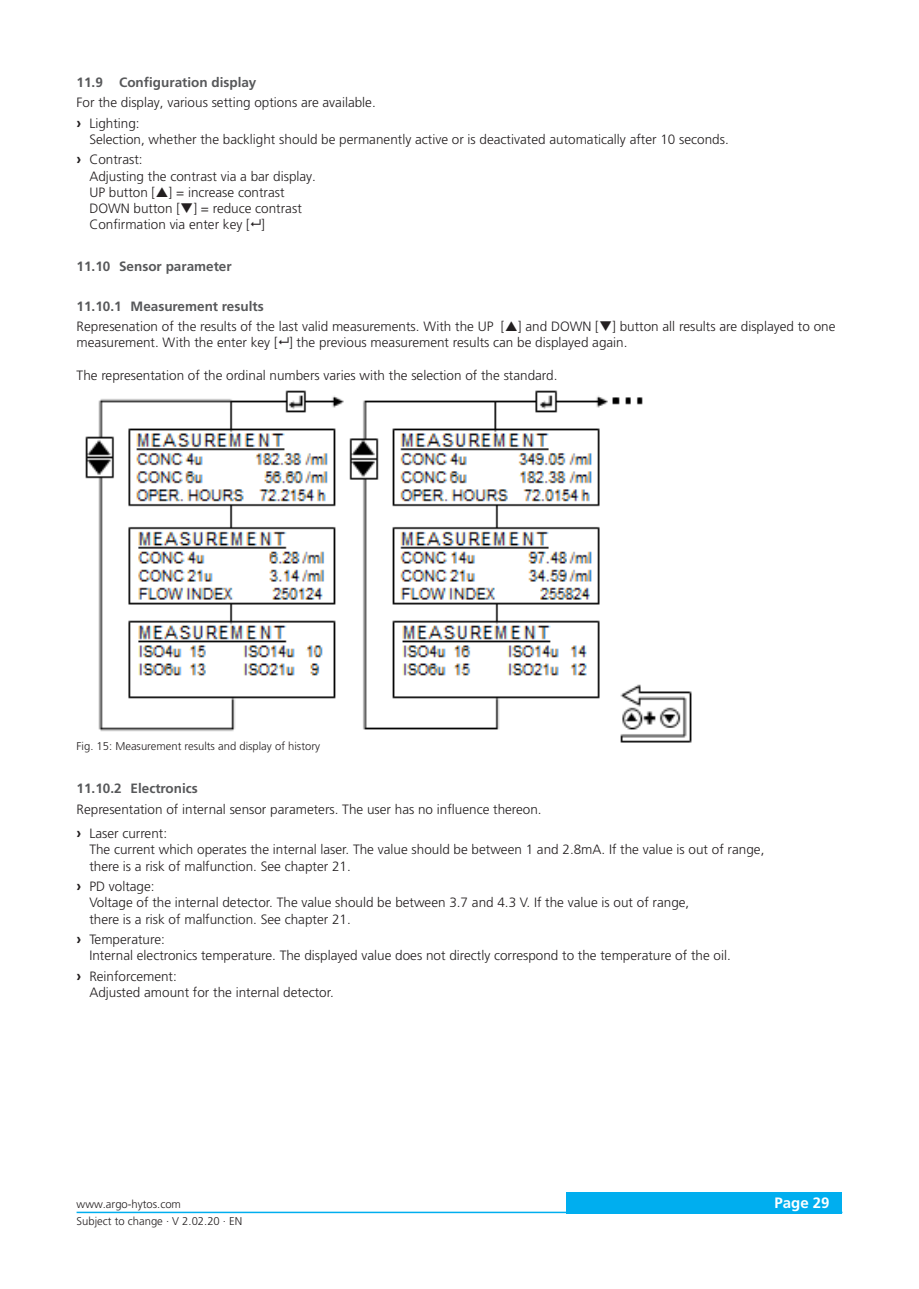
<style>
.page{position:relative;width:919px;height:1289px;background:#fff}
.page>*{position:absolute;margin:0;border:0;box-sizing:border-box;transform-origin:0 0}
.t1{font:700 15px "Frutiger LT Pro";color:#fff}
._06_Copytext{font:300 13.5px/16.2px "Frutiger LT Pro";color:#231f20}
.Überschrift_3{font:700 13.5px "Frutiger LT Pro";color:#57585a}
.Überschrift_3-2{font:300 13.5px "Frutiger LT Pro";color:#231f20}
._08_Legend{font:300 11.25px "Frutiger LT Pro";color:#231f20}
.s1{font-weight:700;font-size:15px}
</style>
<div class="page">
<div style="left:566px;top:1191px;width:276px;height:22px;background:#00aeef"></div>
<hr style="left:77px;top:1211px;width:765px;height:2px;background:#00aeef">
<img style="left:85px;top:390px;width:607px;height:353px">
<p class="Überschrift_3" style="left:77px;top:74px;width:181px">11.9 Configuration display</p>
<p class="_06_Copytext" style="left:77px;top:94px;width:301px">For the display, various setting options are available.</p>
<p class="_06_Copytext" style="left:89px;top:115px;width:641px;text-indent:-13px"><span class="s1">›</span> Lighting:<br>Selection, whether the backlight should be permanently active or is deactivated automatically after 10 seconds.</p>
<p class="_06_Copytext" style="left:89px;top:152px;width:228px;text-indent:-13px"><span class="s1">›</span> Contrast:<br>Adjusting the contrast via a bar display.<br>UP button [ ] = increase contrast<br>DOWN button [❑] = reduce contrast<br>Confirmation via enter key [ ]</p>
<p class="Überschrift_3" style="left:77px;top:258px;width:157px">11.10 Sensor parameter</p>
<p class="Überschrift_3" style="left:77px;top:298px;width:189px">11.10.1 Measurement results</p>
<p class="_06_Copytext" style="left:77px;top:318px;width:760px">Represenation of the results of the last valid measurements. With the UP [ ] and DOWN [❑] button all results are displayed to one measurement. With the enter key [ ] the previous measurement results can be displayed again.</p>
<p class="_06_Copytext" style="left:77px;top:367px;width:482px">The representation of the ordinal numbers varies with the selection of the standard.</p>
<p class="_08_Legend" style="left:77px;top:740px;width:245px">Fig. 15: Measurement results and display of history</p>
<p class="Überschrift_3" style="left:77px;top:780px;width:123px">11.10.2 Electronics</p>
<p class="Überschrift_3-2" style="left:77px;top:801px;width:466px">Representation of internal sensor parameters. The user has no influence thereon.</p>
<p class="_06_Copytext" style="left:89px;top:825px;width:676px;text-indent:-13px"><span class="s1">›</span> Laser current:<br>The current which operates the internal laser. The value should be between 1 and 2.8mA. If the value is out of range, there is a risk of malfunction. See chapter 21.</p>
<p class="_06_Copytext" style="left:89px;top:878px;width:601px;text-indent:-13px"><span class="s1">›</span> PD voltage:<br>Voltage of the internal detector. The value should be between 3.7 and 4.3 V. If the value is out of range, there is a risk of malfunction. See chapter 21.</p>
<p class="_06_Copytext" style="left:89px;top:931px;width:643px;text-indent:-13px"><span class="s1">›</span> Temperature:<br>Internal electronics temperature. The displayed value does not directly correspond to the temperature of the oil.</p>
<p class="_06_Copytext" style="left:89px;top:968px;width:246px;text-indent:-13px"><span class="s1">›</span> Reinforcement:<br>Adjusted amount for the internal detector.</p>
<p class="_08_Legend" style="left:77px;top:1197px;width:106px">www.argo-hytos.com</p>
<p class="t1" style="left:774px;top:1194px;width:57px">Page 29</p>
<p class="_08_Legend" style="left:77px;top:1214px;width:167px">Subject to change · V 2.02.20 · EN</p>
</div>
